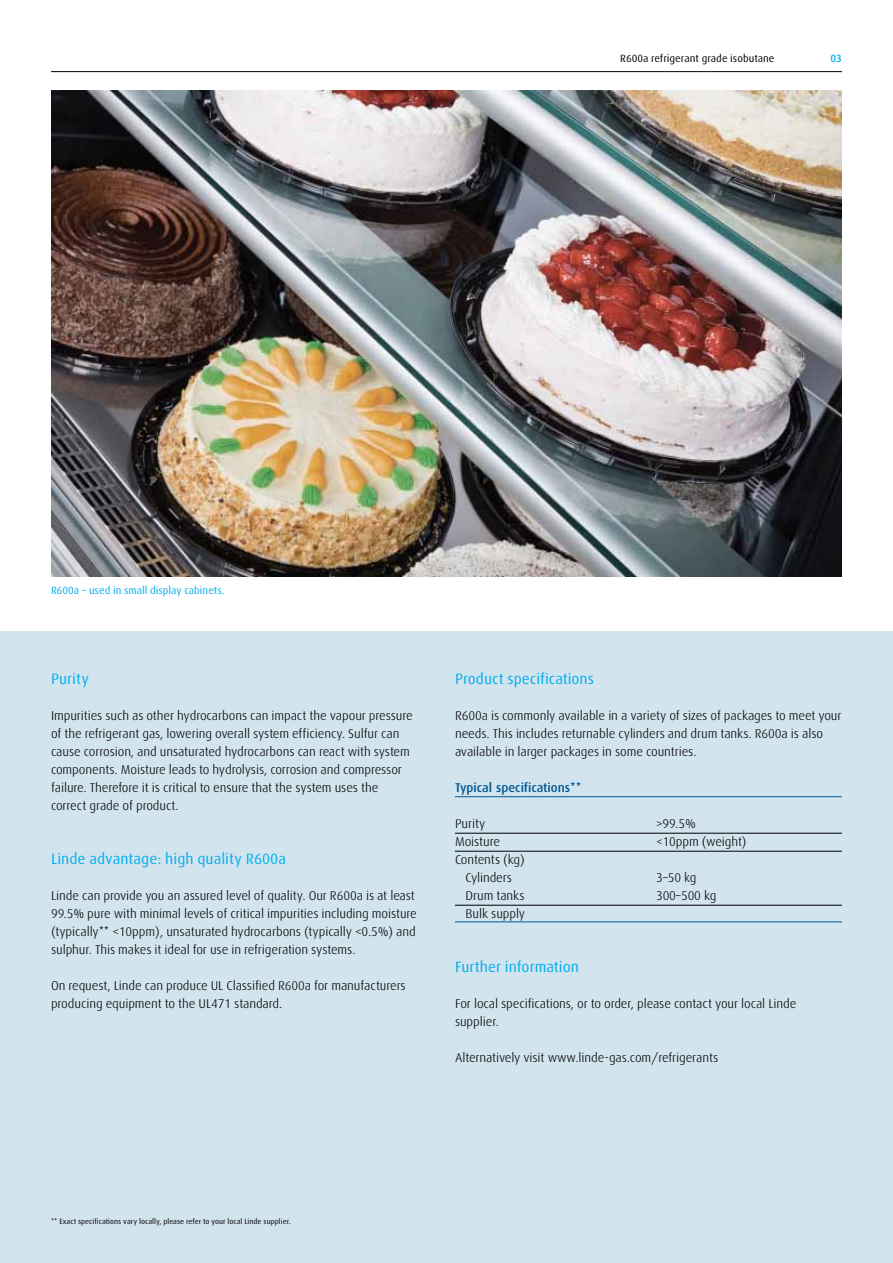
<style>
.page{position:relative;width:893px;height:1263px;background:#fff}
.page>*{position:absolute;margin:0;border:0;box-sizing:border-box;transform-origin:0 0}
.t1{font:15px "Linde Dax Global";color:#00aeef}
.t2{font:300 12.75px/18px "Linde Dax Global";letter-spacing:-.01em;color:#000}
.t3{font:500 12.75px "Linde Dax Global";color:#005993}
.t4{font:10.5px "Linde Dax Global";color:#00aeef}
.t5{font:10.5px "Linde Dax Global";color:#000}
.t6{font:500 10.5px "Linde Dax Global";color:#00aeef}
.t7{font:7.5px "Linde Dax Global";color:#000}
</style>
<div class="page">
<hr style="left:51px;top:71px;width:791px;height:1px;background:#000">
<div style="left:0;top:631px;width:893px;height:632px;background:#d2e4ee"></div>
<img style="left:51px;top:90px;width:791px;height:486px">
<hr style="left:455px;top:796px;width:387px;height:1px;background:#005993">
<hr style="left:455px;top:833px;width:387px;height:1px;background:#000">
<hr style="left:455px;top:851px;width:387px;height:1px;background:#000">
<hr style="left:455px;top:905px;width:387px;height:1px;background:#000">
<hr style="left:455px;top:921px;width:387px;height:1px;background:#005993">
<p class="t5" style="left:620px;top:52px;width:156px">R600a refrigerant grade isobutane</p>
<p class="t6" style="left:830px;top:52px;width:13px">03</p>
<p class="t4" style="left:51px;top:584px;width:175px">R600a – used in small display cabinets.</p>
<p class="t1" style="left:51px;top:670px;width:39px">Purity</p>
<p class="t2" style="left:51px;top:707px;width:363px">Impurities such as other hydrocarbons can impact the vapour pressure of the refrigerant gas, lowering overall system efficiency. Sulfur can cause corrosion, and unsaturated hydrocarbons can react with system components. Moisture leads to hydrolysis, corrosion and compressor failure. Therefore it is critical to ensure that the system uses the correct grade of product.</p>
<p class="t1" style="left:51px;top:850px;width:237px">Linde advantage: high quality R600a</p>
<p class="t2" style="left:51px;top:887px;width:367px">Linde can provide you an assured level of quality. Our R600a is at least 99.5% pure with minimal levels of critical impurities including moisture (typically** &lt;10ppm), unsaturated hydrocarbons (typically &lt;0.5%) and sulphur. This makes it ideal for use in refrigeration systems.</p>
<p class="t2" style="left:51px;top:977px;width:356px">On request, Linde can produce UL Classified R600a for manufacturers producing equipment to the UL471 standard.</p>
<p class="t1" style="left:455px;top:670px;width:141px">Product specifications</p>
<p class="t2" style="left:455px;top:707px;width:388px">R600a is commonly available in a variety of sizes of packages to meet your needs. This includes returnable cylinders and drum tanks. R600a is also available in larger packages in some countries.</p>
<p class="t3" style="left:455px;top:780px;width:128px">Typical specifications**</p>
<p class="t2" style="left:455px;top:815px;width:32px">Purity</p>
<p class="t2" style="left:656px;top:815px;width:41px">&gt;99.5%</p>
<p class="t2" style="left:455px;top:833px;width:47px">Moisture</p>
<p class="t2" style="left:656px;top:833px;width:92px">&lt;10ppm (weight)</p>
<p class="t2" style="left:455px;top:851px;width:71px;text-align:center">Contents (kg)<br>Cylinders</p>
<p class="t2" style="left:656px;top:869px;width:42px">3–50 kg</p>
<p class="t2" style="left:466px;top:887px;width:61px">Drum tanks</p>
<p class="t2" style="left:656px;top:887px;width:62px">300–500 kg</p>
<p class="t2" style="left:466px;top:905px;width:61px">Bulk supply</p>
<p class="t1" style="left:455px;top:958px;width:126px">Further information</p>
<p class="t2" style="left:455px;top:995px;width:343px">For local specifications, or to order, please contact your local Linde supplier.</p>
<p class="t2" style="left:455px;top:1049px;width:265px">Alternatively visit www.linde-gas.com/refrigerants</p>
<p class="t7" style="left:51px;top:1217px;width:241px">** Exact specifications vary locally, please refer to your local Linde supplier.</p>
</div>
